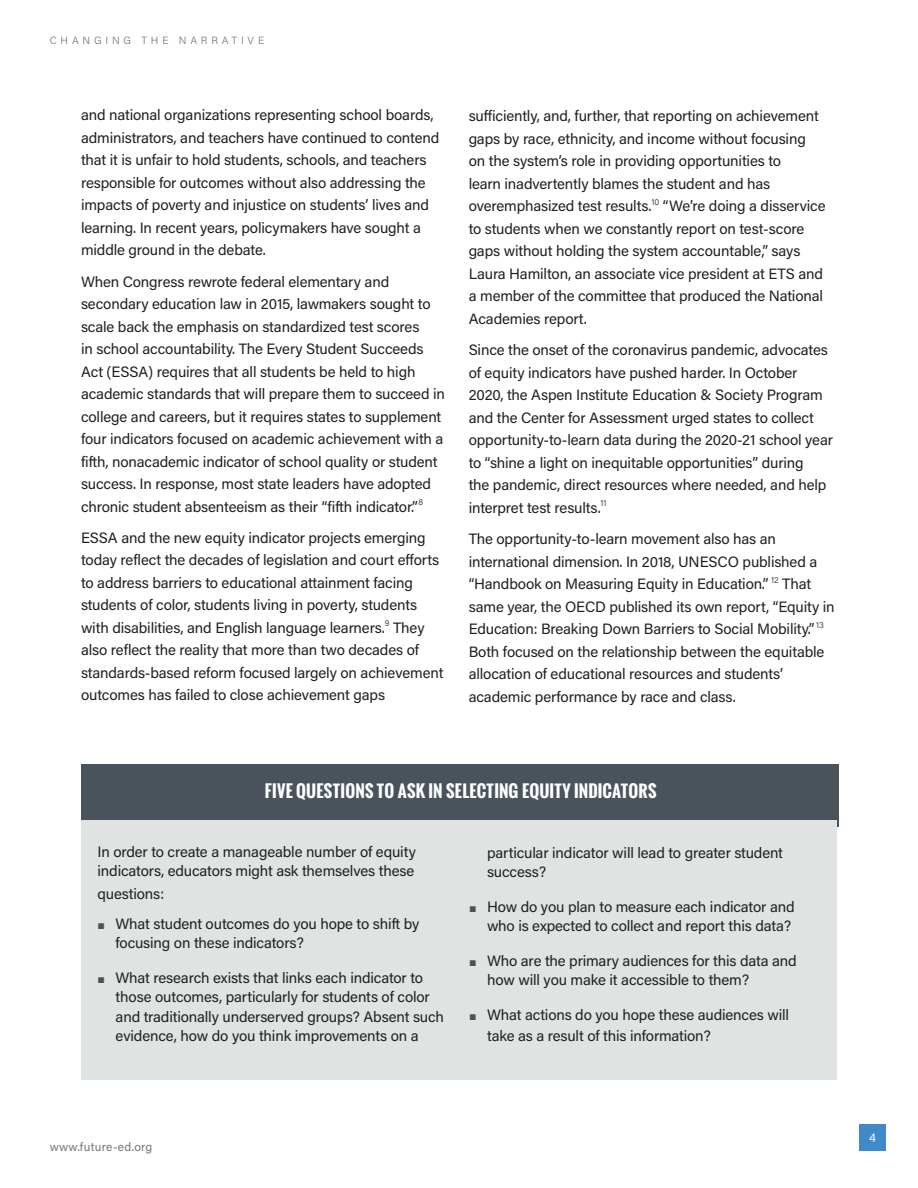
<style>
.page{position:relative;width:918px;height:1188px;background:#fff}
.page>*{position:absolute;margin:0;border:0;box-sizing:border-box;transform-origin:0 0}
.Grey_box_caps_header{font:700 16.5px "Oswald";letter-spacing:.015em;color:#fff}
.text1_Acumin_Reg{font:15px/22.5px "Acumin Pro";letter-spacing:-.01em;color:#231f20}
.Text1b-bullet_sideba{font:15px/19.5px "Acumin Pro";letter-spacing:-.01em;color:#231f20}
.t1{font:12px "Acumin Pro";letter-spacing:.02em;color:#707b7a}
.t2{font:12px "Acumin Pro";color:#fff}
.t3{font:300 10.5px "Acumin Pro";letter-spacing:.36em;color:#707b7a}
.s1{font-family:"European Pi Three";font-size:13.5px;color:#4a525b}
</style>
<div class="page">
<div style="left:859px;top:1124px;width:27px;height:27px;background:#408ac9"></div>
<div style="left:81px;top:764px;width:757px;height:63px;background:#4a525b"></div>
<div style="left:81px;top:821px;width:756px;height:259px;background:#dfe3e1"></div>
<p class="t3" style="left:50px;top:34px;width:216px">CHANGING THE NARRATIVE</p>
<p class="text1_Acumin_Reg" style="left:81px;top:103px;width:360px">and national organizations representing school boards, administrators, and teachers have continued to contend that it is unfair to hold students, schools, and teachers responsible for outcomes without also addressing the impacts of poverty and injustice on students’ lives and learning. In recent years, policymakers have sought a middle ground in the debate.</p>
<p class="text1_Acumin_Reg" style="left:81px;top:269px;width:366px">When Congress rewrote federal elementary and secondary education law in 2015, lawmakers sought to scale back the emphasis on standardized test scores<br>in school accountability. The Every Student Succeeds Act (ESSA) requires that all students be held to high academic standards that will prepare them to succeed in college and careers, but it requires states to supplement four indicators focused on academic achievement with a fifth, nonacademic indicator of school quality or student success. In response, most state leaders have adopted chronic student absenteeism as their “fifth indicator.”<sup>8</sup></p>
<p class="text1_Acumin_Reg" style="left:81px;top:526px;width:364px">ESSA and the new equity indicator projects emerging today reflect the decades of legislation and court efforts to address barriers to educational attainment facing students of color, students living in poverty, students with disabilities, and English language learners.<sup>9</sup> They also reflect the reality that more than two decades of standards-based reform focused largely on achievement outcomes has failed to close achievement gaps</p>
<p class="text1_Acumin_Reg" style="left:469px;top:104px;width:358px">sufficiently, and, further, that reporting on achievement gaps by race, ethnicity, and income without focusing on the system’s role in providing opportunities to<br>learn inadvertently blames the student and has overemphasized test results.<sup>10</sup> “We’re doing a disservice to students when we constantly report on test-score gaps without holding the system accountable,” says Laura Hamilton, an associate vice president at ETS and a member of the committee that produced the National Academies report.</p>
<p class="text1_Acumin_Reg" style="left:469px;top:338px;width:366px">Since the onset of the coronavirus pandemic, advocates of equity indicators have pushed harder. In October 2020, the Aspen Institute Education &amp; Society Program and the Center for Assessment urged states to collect opportunity-to-learn data during the 2020-21 school year to “shine a light on inequitable opportunities” during<br>the pandemic, direct resources where needed, and help interpret test results.<sup>11</sup></p>
<p class="text1_Acumin_Reg" style="left:469px;top:527px;width:368px">The opportunity-to-learn movement also has an international dimension. In 2018, UNESCO published a “Handbook on Measuring Equity in Education.” <sup>12</sup> That same year, the OECD published its own report, “Equity in Education: Breaking Down Barriers to Social Mobility.” <sup>13<br></sup>Both focused on the relationship between the equitable allocation of educational resources and students’ academic performance by race and class.</p>
<p class="Grey_box_caps_header" style="left:265px;top:779px;width:393px">FIVE QUESTIONS TO ASK IN SELECTING EQUITY INDICATORS</p>
<p class="text1_Acumin_Reg" style="left:98px;top:841px;width:320px;line-height:19.5px">In order to create a manageable number of equity indicators, educators might ask themselves these</p>
<p class="text1_Acumin_Reg" style="left:98px;top:882px;width:68px">questions:</p>
<p class="Text1b-bullet_sideba" style="left:116px;top:913px;width:305px;text-indent:-18px"><span class="s1">J</span> What student outcomes do you hope to shift by focusing on these indicators?</p>
<p class="Text1b-bullet_sideba" style="left:116px;top:967px;width:330px;text-indent:-18px"><span class="s1">J</span> What research exists that links each indicator to those outcomes, particularly for students of color and traditionally underserved groups? Absent such evidence, how do you think improvements on a</p>
<p class="Text1b-bullet_sideba" style="left:487px;top:842px;width:298px">particular indicator will lead to greater student success?</p>
<p class="Text1b-bullet_sideba" style="left:469px;top:896px;width:327px;text-align:right"><span class="s1">J</span> How do you plan to measure each indicator and who is expected to collect and report this data?</p>
<p class="Text1b-bullet_sideba" style="left:487px;top:950px;width:311px;text-indent:-18px"><span class="s1">J</span> Who are the primary audiences for this data and how will you make it accessible to them?</p>
<p class="Text1b-bullet_sideba" style="left:487px;top:1003px;width:304px;line-height:21px;text-indent:-18px"><span class="s1">J</span> What actions do you hope these audiences will take as a result of this information?</p>
<p class="t1" style="left:50px;top:1139px;width:104px">www.future-ed.org</p>
<p class="t2" style="left:869px;top:1129px;width:8px">4</p>
</div>
